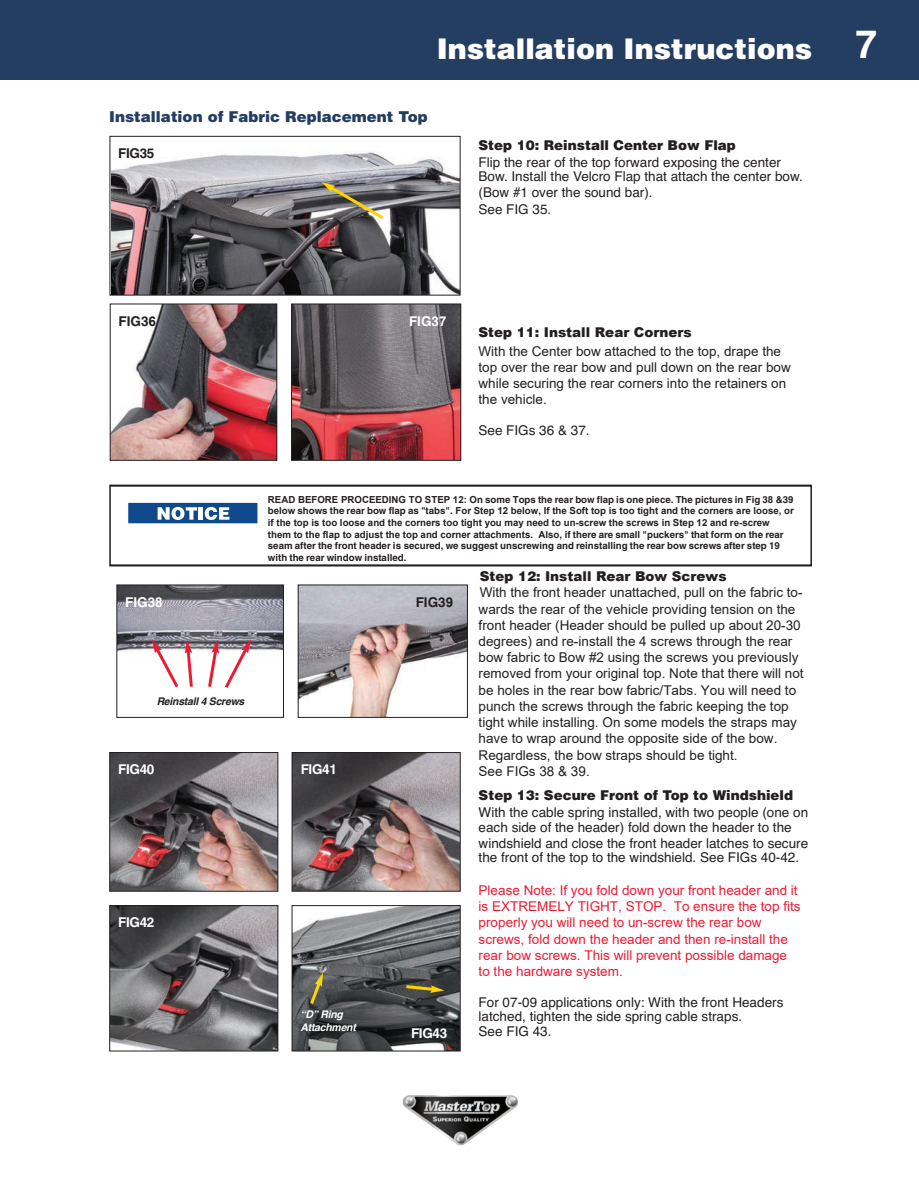
<style>
.page{position:relative;width:919px;height:1188px;background:#fff}
.page>*{position:absolute;margin:0;border:0;box-sizing:border-box;transform-origin:0 0}
.t1{font:900 28.5px "Helvetica";color:#fff}
.t2{font:900 15px "Helvetica";color:#233e61}
.t3{font:13.5px/16.2px "Arial";color:#231f20}
.t4{font:13.5px/15.8px "Helvetica";color:#231f20}
.t5{font:13.5px/16.2px "Arial";color:#ed1a33}
.t6{font:900 13.5px "Helvetica";color:#231f20}
.t7{font:700 condensed 13.5px "Helvetica";letter-spacing:-.025em;color:#fff}
.t8{font:700 condensed 13.5px "Helvetica";color:#231f20}
.t9{font:italic 700 10.5px/13.5px "Helvetica";letter-spacing:-.025em;color:#fff}
.t10{font:italic 700 10.5px "Helvetica";letter-spacing:-.025em;color:#231f20}
.t11{font:700 9.6px/11.6px "Arial";color:#231f20}
.t12{font:700 condensed 9.6px/11.4px "Helvetica";color:#231f20}
.s1{font-weight:700;font-size:39px}
.s2{font-family:"Arial";font-stretch:normal}
.s3{font-family:"Helvetica";font-weight:900}
.s4{font-weight:900}
.s5{font-family:"Helvetica";font-stretch:condensed}
</style>
<div class="page">
<div style="left:0;top:0;width:918px;height:79px;background:#233e61"></div>
<img style="left:402px;top:1095px;width:116px;height:50px">
<img style="left:111px;top:152px;width:347px;height:141px">
<div style="left:109px;top:136px;width:351px;height:159px;border:1px solid #231f20"></div>
<svg style="left:321px;top:182px;width:66px;height:40px;background:#807b6e"></svg>
<div style="left:109px;top:485px;width:703px;height:81px;border:2px solid #231f20"></div>
<img style="left:111px;top:754px;width:165px;height:135px">
<div style="left:109px;top:752px;width:169px;height:139px;border:1px solid #231f20"></div>
<img style="left:294px;top:754px;width:164px;height:135px">
<div style="left:292px;top:752px;width:168px;height:139px;border:1px solid #231f20"></div>
<img style="left:111px;top:907px;width:165px;height:142px">
<div style="left:109px;top:905px;width:169px;height:146px;border:1px solid #231f20"></div>
<img style="left:294px;top:907px;width:164px;height:142px">
<div style="left:292px;top:905px;width:168px;height:146px;border:1px solid #231f20"></div>
<svg style="left:308px;top:972px;width:15px;height:35px"></svg>
<svg style="left:403px;top:983px;width:41px;height:10px"></svg>
<svg style="left:128px;top:503px;width:129px;height:20px"></svg>
<img style="left:118px;top:586px;width:164px;height:66px">
<div style="left:116px;top:584px;width:168px;height:134px;border:1px solid #231f20"></div>
<img style="left:300px;top:586px;width:166px;height:130px">
<div style="left:298px;top:584px;width:170px;height:134px;border:1px solid #231f20"></div>
<svg style="left:152px;top:639px;width:42px;height:49px"></svg>
<svg style="left:206px;top:639px;width:45px;height:49px"></svg>
<img style="left:112px;top:306px;width:163px;height:153px">
<div style="left:110px;top:304px;width:167px;height:157px;border:1px solid #231f20"></div>
<img style="left:293px;top:306px;width:166px;height:153px">
<div style="left:291px;top:304px;width:170px;height:157px;border:1px solid #231f20"></div>
<h1 class="t1" style="left:436px;top:30px;width:442px">Installation Instructions <span class="s1">7</span></h1>
<p class="t2" style="left:109px;top:106px;width:320px">Installation of Fabric Replacement Top</p>
<p class="t8" style="left:118px;top:148px;width:38px">FIG35</p>
<p class="t6" style="left:478px;top:136px;width:259px">Step 10: Reinstall Center Bow Flap</p>
<p class="t4" style="left:478px;top:154px;width:326px">Flip the rear of the top forward exposing the center Bow. Install the Velcro Flap that attach the center bow. (Bow #1 over the sound bar).<br>See FIG 35.</p>
<p class="t8" style="left:119px;top:316px;width:39px">FIG3<span class="s2">6</span></p>
<p class="t7" style="left:409px;top:316px;width:39px">FIG3<span class="s2">7</span></p>
<p class="t3" style="left:478px;top:323px;width:304px;line-height:18.1px"><span class="s3">Step 11:</span> <span class="s4">Install Rear Corners<br></span>With the Center bow attached to the top, drape the</p>
<p class="t3" style="left:478px;top:359px;width:314px">top over the rear bow and pull down on the rear bow while securing the rear corners into the retainers on the vehicle.</p>
<p class="t4" style="left:478px;top:423px;width:113px">See FIGs 36 &amp; 37.</p>
<p class="t12" style="left:268px;top:495px;width:527px"><span class="s2">READ BEFORE PROCEEDING TO STEP 12:</span> On some Tops the rear bow flap is one piece. The pictures in Fig 3<span class="s2">8</span> &amp;3<span class="s2">9</span></p>
<p class="t11" style="left:268px;top:505px;width:527px">below <span class="s5">shows the rear bow flap as "tabs".</span> For Step 12 below, If the Soft top is too tight and the corners are loose, or if the top is too loose and the corners too tight you may need to un-screw the screws in Step 12 and re-screw them to the flap to adjust the top and corner attachments. Also, i<span class="s5">f there are small "puckers" that form on the rear</span></p>
<p class="t12" style="left:268px;top:541px;width:513px">seam after the front header is secured, we suggest unscrewing and reinstalling the rear bow screws after step 19 with the rear window installed.</p>
<p class="t3" style="left:478px;top:568px;width:326px"><span class="s3">Step 12:</span> <span class="s4">Install Rear Bow Screws<br></span>With the front header unattached, pull on the fabric to&shy;wards the rear of the vehicle providing tension on the front header (Header should be pulled up about 20-30 degrees) and re-install the 4 screws through the rear bow fabric to Bow #2 using the screws you previously removed from your original top. Note that there will not be holes in the rear bow fabric/Tabs. You will need to punch the screws through the fabric keeping the top tight while installing. On some models the straps may have to wrap around the opposite side of the bow.<br>Regardless, the bow straps should be tight.<br>See FIGs 38 &amp; 39.</p>
<p class="t6" style="left:478px;top:786px;width:316px">Step 13: Secure Front of Top to Windshield</p>
<p class="t4" style="left:478px;top:804px;width:331px;line-height:15px">With the cable spring installed, with two people (one on each side of the header) fold down the header to the windshield and close the front header latches to secure the front of the top to the windshield. See FIGs 40-42.</p>
<p class="t5" style="left:478px;top:882px;width:323px">Please Note: If you fold down your front header and it is EXTREMELY TIGHT, STOP. To ensure the top fits properly you will need to un-screw the rear bow screws, fold down the header and then re-install the rear bow screws. This will prevent possible damage to the hardware system.</p>
<p class="t4" style="left:478px;top:995px;width:306px;line-height:14.4px">For 07-09 applications only: With the front Headers latched, tighten the side spring cable straps.<br>See FIG 43.</p>
<p class="t7" style="left:125px;top:597px;width:39px">FIG3<span class="s2">8</span></p>
<p class="t8" style="left:415px;top:597px;width:39px">FIG3<span class="s2">9</span></p>
<p class="t10" style="left:157px;top:695px;width:89px">Reinstall 4 Screws</p>
<p class="t7" style="left:118px;top:764px;width:38px">FIG40</p>
<p class="t7" style="left:301px;top:764px;width:38px">FIG41</p>
<p class="t7" style="left:118px;top:917px;width:38px">FIG42</p>
<p class="t9" style="left:300px;top:1007px;width:57px">“D” Ring<br>Attachment</p>
<p class="t7" style="left:411px;top:1028px;width:38px">FIG43</p>
</div>
